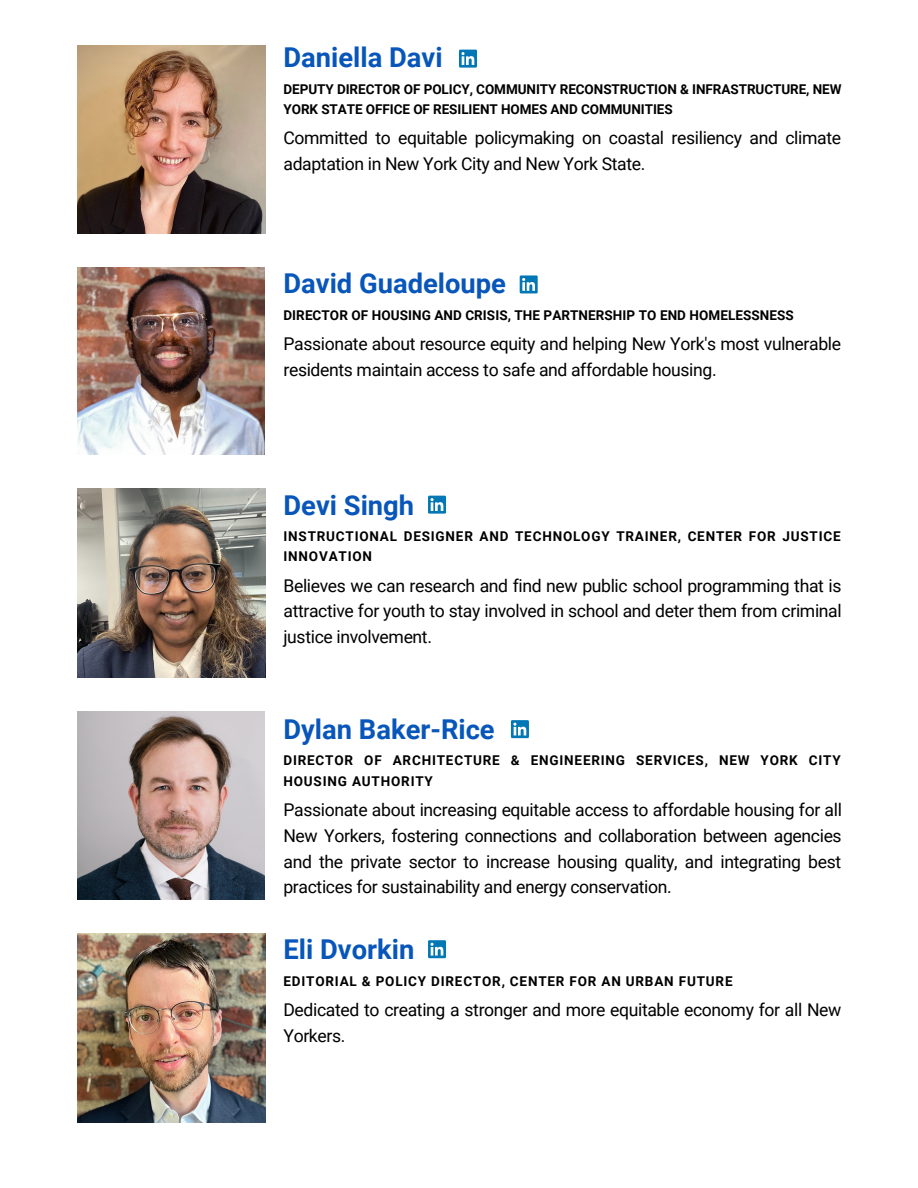
<style>
.page{position:relative;width:918px;height:1188px;background:#fff}
.page>*{position:absolute;margin:0;border:0;box-sizing:border-box;transform-origin:0 0}
.t1{font:700 27.3px "Roboto";color:#0856ba}
.t2{font:17.55px/25.8px "Roboto";letter-spacing:-.02em;color:#000}
.t3{font:700 13.5px/20.2px "Roboto";letter-spacing:.06em;color:#000}
.t4{font:700 13.5px/20.2px "Roboto";letter-spacing:-.005em;color:#000}
.t5{font:700 13.5px "Roboto";letter-spacing:.005em;color:#000}
</style>
<div class="page">
<img style="left:77px;top:267px;width:188px;height:188px">
<img style="left:77px;top:489px;width:189px;height:188px">
<img style="left:77px;top:711px;width:188px;height:188px">
<img style="left:77px;top:934px;width:189px;height:188px">
<div style="left:520px;top:275px;width:18px;height:18px;background:#0177b5"></div>
<svg style="left:522px;top:278px;width:13px;height:13px"></svg>
<svg style="left:511px;top:720px;width:18px;height:18px"></svg>
<svg style="left:513px;top:723px;width:13px;height:12px"></svg>
<div style="left:428px;top:940px;width:18px;height:18px;background:#0177b5"></div>
<svg style="left:430px;top:943px;width:13px;height:13px"></svg>
<div style="left:428px;top:496px;width:18px;height:18px;background:#0177b5"></div>
<svg style="left:430px;top:498px;width:13px;height:13px"></svg>
<img style="left:77px;top:45px;width:189px;height:189px">
<div style="left:459px;top:50px;width:18px;height:18px;background:#0177b5"></div>
<svg style="left:461px;top:52px;width:13px;height:13px"></svg>
<p class="t1" style="left:283px;top:42px;width:161px">Daniella Davi</p>
<p class="t4" style="left:283px;top:79px;width:560px">DEPUTY DIRECTOR OF POLICY, COMMUNITY RECONSTRUCTION &amp; INFRASTRUCTURE, NEW<br>YORK STATE OFFICE OF RESILIENT HOMES AND COMMUNITIES</p>
<p class="t2" style="left:283px;top:125px;width:559px">Committed to equitable policymaking on coastal resiliency and climate adaptation in New York City and New York State.</p>
<p class="t1" style="left:283px;top:268px;width:224px">David Guadeloupe</p>
<p class="t2" style="left:283px;top:331px;width:559px">Passionate about resource equity and helping New York's most vulnerable residents maintain access to safe and affordable housing.</p>
<p class="t5" style="left:283px;top:307px;width:512px">DIRECTOR OF HOUSING AND CRISIS, THE PARTNERSHIP TO END HOMELESSNESS</p>
<p class="t1" style="left:283px;top:489px;width:132px">Devi Singh</p>
<p class="t3" style="left:283px;top:526px;width:559px">INSTRUCTIONAL DESIGNER AND TECHNOLOGY TRAINER, CENTER FOR JUSTICE<br>INNOVATION</p>
<p class="t2" style="left:283px;top:573px;width:560px;text-align:justify">Believes we can research and find new public school programming that is attractive for youth to stay involved in school and deter them from criminal justice involvement.</p>
<p class="t1" style="left:283px;top:714px;width:213px">Dylan Baker-Rice</p>
<p class="t3" style="left:283px;top:751px;width:559px">DIRECTOR OF ARCHITECTURE &amp; ENGINEERING SERVICES, NEW YORK CITY<br>HOUSING AUTHORITY</p>
<p class="t2" style="left:283px;top:797px;width:560px;text-align:justify">Passionate about increasing equitable access to affordable housing for all New Yorkers, fostering connections and collaboration between agencies and the private sector to increase housing quality, and integrating best practices for sustainability and energy conservation.</p>
<p class="t1" style="left:283px;top:934px;width:132px">Eli Dvorkin</p>
<p class="t3" style="left:283px;top:971px;width:451px">EDITORIAL &amp; POLICY DIRECTOR, CENTER FOR AN URBAN FUTURE</p>
<p class="t2" style="left:283px;top:997px;width:559px">Dedicated to creating a stronger and more equitable economy for all New<br>Yorkers.</p>
</div>
